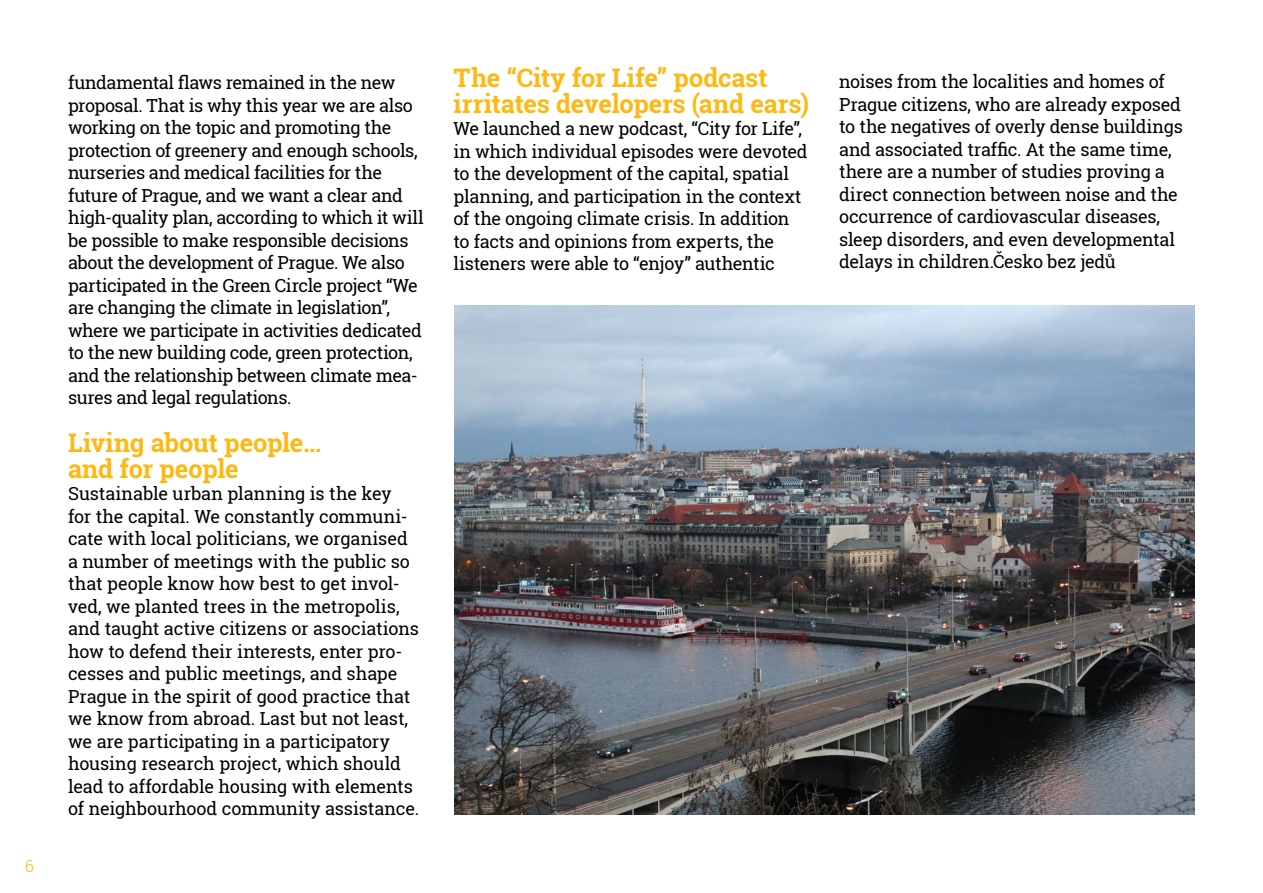
<style>
.page{position:relative;width:1263px;height:893px;background:#fff}
.page>*{position:absolute;margin:0;border:0;box-sizing:border-box;transform-origin:0 0}
.t1{font:700 25.5px/25.5px "Roboto Slab";letter-spacing:-.01em;color:#fdb913}
.t2{font:18px/22.5px "Roboto Slab";letter-spacing:-.015em;color:#000}
.t3{font:300 16.5px "Roboto Slab";color:#fdb913}
</style>
<div class="page">
<img style="left:454px;top:306px;width:740px;height:509px">
<p class="t3" style="left:25px;top:855px;width:11px">6</p>
<p class="t2" style="left:68px;top:71px;width:357px">fundamental flaws remained in the new proposal. That is why this year we are also working on the topic and promoting the protection of greenery and enough schools, nurseries and medical facilities for the future of Prague, and we want a clear and high-quality plan, according to which it will be possible to make responsible decisions about the development of Prague. We also participated in the Green Circle project “We are changing the climate in legislation”, where we participate in activities dedicated to the new building code, green protection, and the relationship between climate mea&shy;sures and legal regulations.</p>
<h1 class="t1" style="left:68px;top:430px;width:255px">Living about people… and for people</h1>
<p class="t2" style="left:68px;top:482px;width:353px">Sustainable urban planning is the key for the capital. We constantly communi&shy;cate with local politicians, we organised a number of meetings with the public so that people know how best to get invol&shy;ved, we planted trees in the metropolis, and taught active citizens or associations how to defend their interests, enter pro&shy;cesses and public meetings, and shape Prague in the spirit of good practice that we know from abroad. Last but not least, we are participating in a participatory housing research project, which should lead to affordable housing with elements of neighbourhood community assistance.</p>
<h1 class="t1" style="left:454px;top:65px;width:357px">The “City for Life” podcast irritates developers (and ears)</h1>
<p class="t2" style="left:454px;top:117px;width:356px">We launched a new podcast, “City for Life”, in which individual episodes were devoted to the development of the capital, spatial planning, and participation in the context of the ongoing climate crisis. In addition to facts and opinions from experts, the listeners were able to “enjoy” authentic</p>
<p class="t2" style="left:839px;top:70px;width:345px">noises from the localities and homes of Prague citizens, who are already exposed to the negatives of overly dense buildings and associated traffic. At the same time, there are a number of studies proving a direct connection between noise and the occurrence of cardiovascular diseases, sleep disorders, and even developmental delays in children.Česko bez jedů</p>
</div>
